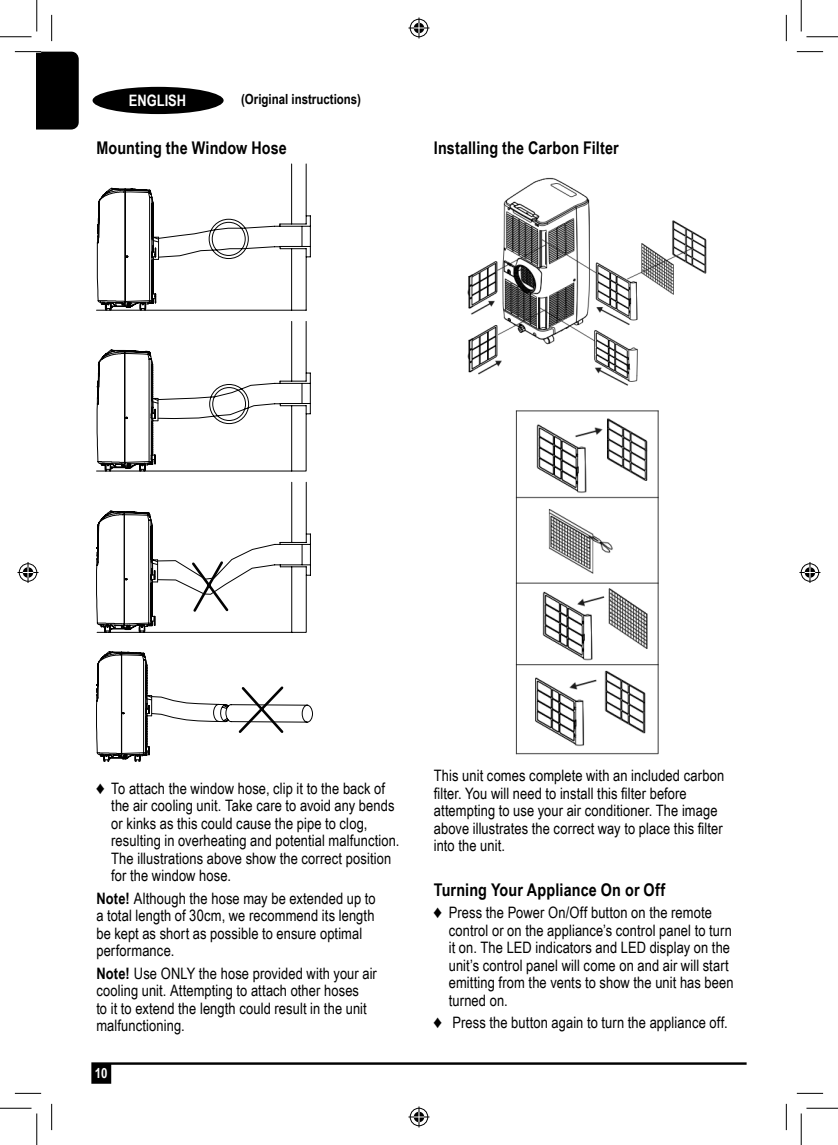
<style>
.page{position:relative;width:838px;height:1145px;background:#fff}
.page>*{position:absolute;margin:0;border:0;box-sizing:border-box;transform-origin:0 0}
.bullets{font:700 17.5px "Arial Narrow";letter-spacing:.005em;color:#000}
.bullets-2{font:15.75px/17.5px "Arial Narrow";letter-spacing:.005em;color:#000}
.t1{font:700 15.75px "Arial Narrow";color:#fff}
.t2{font:700 14px "Arial Narrow";color:#000}
.t3{font:700 14px "Arial Narrow";color:#fff}
.s1{font-size:17.5px}
.s2{font-weight:700}
</style>
<div class="page">
<svg style="left:91px;top:1062px;width:655px;height:22px"></svg>
<div style="left:92px;top:87px;width:131px;height:27px;background:#000;border-radius:50%"></div>
<svg style="left:96px;top:164px;width:214px;height:147px"></svg>
<svg style="left:96px;top:321px;width:214px;height:150px"></svg>
<svg style="left:96px;top:482px;width:215px;height:151px"></svg>
<svg style="left:96px;top:651px;width:217px;height:111px"></svg>
<img style="left:467px;top:177px;width:240px;height:209px">
<img style="left:515px;top:410px;width:144px;height:345px">
<svg style="left:15px;top:51px;width:64px;height:79px"></svg>
<svg style="left:796px;top:51px;width:27px;height:1px"></svg>
<svg style="left:15px;top:1093px;width:26px;height:1px"></svg>
<svg style="left:796px;top:1093px;width:27px;height:1px"></svg>
<svg style="left:51px;top:15px;width:1px;height:26px"></svg>
<svg style="left:51px;top:1104px;width:1px;height:26px"></svg>
<svg style="left:786px;top:15px;width:1px;height:26px"></svg>
<svg style="left:786px;top:1104px;width:1px;height:26px"></svg>
<hr style="left:0;top:36px;width:32px;height:1px;background:#000">
<hr style="left:806px;top:36px;width:31px;height:1px;background:#000">
<hr style="left:0;top:1108px;width:32px;height:1px;background:#000">
<hr style="left:806px;top:1108px;width:31px;height:1px;background:#000">
<hr style="left:36px;top:0;width:1px;height:31px;background:#000">
<hr style="left:36px;top:1113px;width:1px;height:32px;background:#000">
<hr style="left:800px;top:0;width:1px;height:31px;background:#000">
<hr style="left:800px;top:1113px;width:1px;height:32px;background:#000">
<svg style="left:408px;top:18px;width:21px;height:21px"></svg>
<svg style="left:408px;top:1106px;width:21px;height:21px"></svg>
<svg style="left:18px;top:562px;width:21px;height:21px"></svg>
<svg style="left:799px;top:562px;width:21px;height:21px"></svg>
<p class="t1" style="left:129px;top:88px;width:59px">ENGLISH</p>
<p class="t2" style="left:241px;top:88px;width:121px">(Original instructions)</p>
<p class="bullets" style="left:96px;top:134px;width:192px">Mounting the Window Hose</p>
<p class="bullets" style="left:434px;top:134px;width:186px">Installing the Carbon Filter</p>
<p class="bullets-2" style="left:111px;top:779px;width:290px;text-indent:-15px"><span class="s1">♦</span> To attach the window hose, clip it to the back of the air cooling unit. Take care to avoid any bends or kinks as this could cause the pipe to clog, resulting in overheating and potential malfunction.<br>The illustrations above show the correct position for the window hose.</p>
<p class="bullets-2" style="left:96px;top:889px;width:281px"><span class="s2">Note!</span> Although the hose may be extended up to a total length of 30cm, we recommend its length be kept as short as possible to ensure optimal performance.</p>
<p class="bullets-2" style="left:96px;top:964px;width:282px"><span class="s2">Note!</span> Use ONLY the hose provided with your air cooling unit. Attempting to attach other hoses<br>to it to extend the length could result in the unit malfunctioning.</p>
<p class="t3" style="left:95px;top:1063px;width:14px">10</p>
<p class="bullets-2" style="left:434px;top:766px;width:292px">This unit comes complete with an included carbon filter. You will need to install this filter before attempting to use your air conditioner. The image above illustrates the correct way to place this filter into the unit.</p>
<p class="bullets" style="left:434px;top:877px;width:233px">Turning Your Appliance On or Off</p>
<p class="bullets-2" style="left:448px;top:904px;width:286px;text-indent:-15px"><span class="s1">♦</span> Press the Power On/Off button on the remote control or on the appliance’s control panel to turn it on. The LED indicators and LED display on the unit’s control panel will come on and air will start emitting from the vents to show the unit has been turned on.</p>
<p class="bullets-2" style="left:434px;top:1014px;width:295px"><span class="s1">♦</span> Press the button again to turn the appliance off.</p>
</div>
